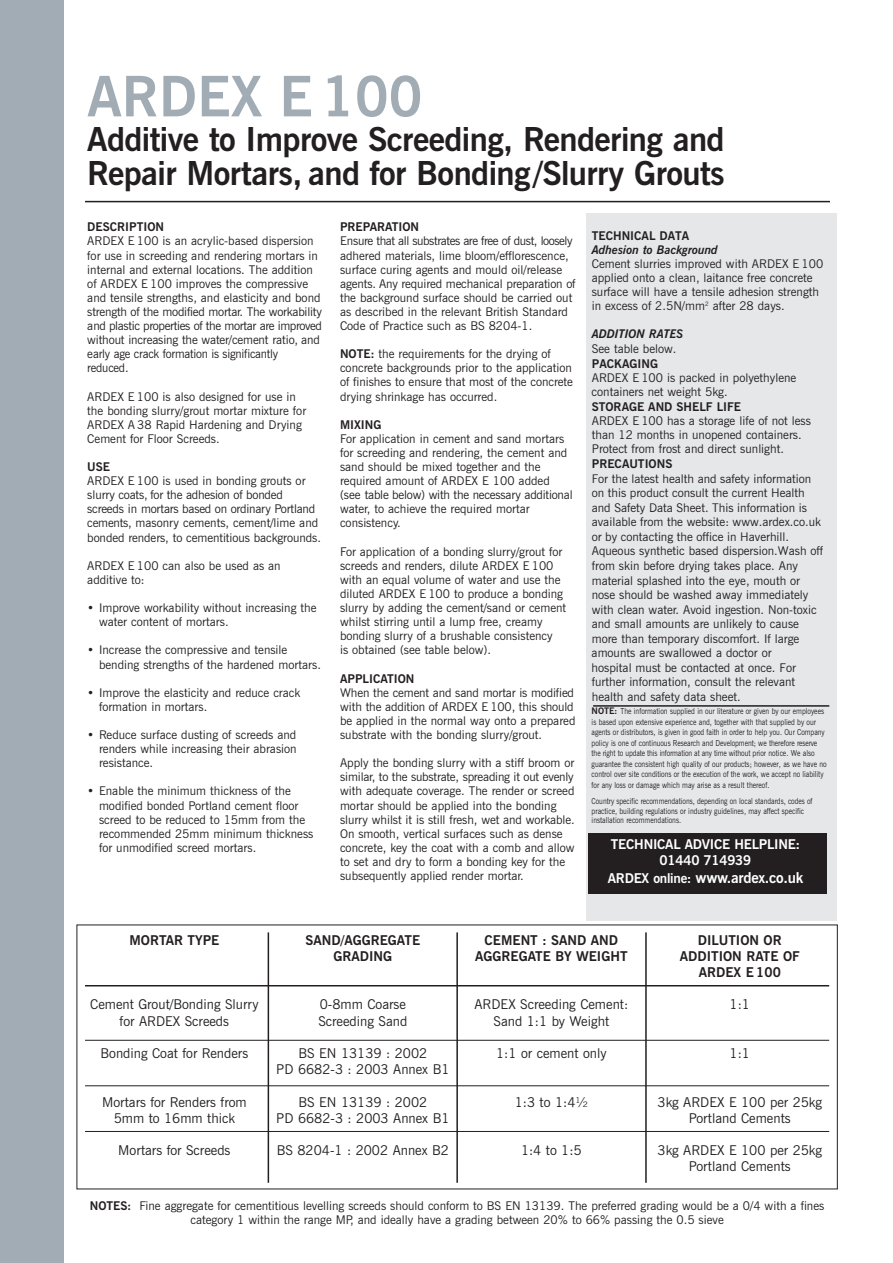
<style>
.page{position:relative;width:893px;height:1263px;background:#fff}
.page>*{position:absolute;margin:0;border:0;box-sizing:border-box;transform-origin:0 0}
.t1{font:700 55.65px "News Gothic BT";color:#a2acb4}
.t2{font:700 33px/34.5px "News Gothic BT";letter-spacing:-.02em;color:#231f20}
.t3{font:700 15px "News Gothic BT";letter-spacing:-.02em;color:#fff}
.t4{font:13.5px/16.2px "News Gothic BT";color:#231f20;text-align:center}
.t5{font:700 13.5px/16.2px "News Gothic BT";color:#231f20;text-align:center}
.t6{font:700 13.5px/16.6px "News Gothic BT";letter-spacing:-.02em;color:#fff;text-align:center}
.t7{font:12px/14.1px "News Gothic BT";color:#231f20}
.t8{font:700 12px "News Gothic BT";color:#231f20}
.t9{font:italic 700 12px "News Gothic BT";color:#231f20}
.t10{font:8.25px/10.5px "News Gothic BT";color:#231f20;scale:.85 1}
.s1{font-weight:700}
.s2{font-family:"News Goth BT"}
.s3{font-weight:700;font-size:9px}
.s4{font-size:13.5px}
</style>
<div class="page">
<div style="left:586px;top:214px;width:251px;height:707px;background:#e5e7e9"></div>
<div style="left:0;top:0;width:64px;height:1263px;background:#a2acb4"></div>
<hr style="left:85px;top:201px;width:745px;height:1px;background:#231f20">
<hr style="left:593px;top:705px;width:236px;height:2px;background:#231f20">
<div style="left:589px;top:833px;width:238px;height:61px;background:#231f20"></div>
<hr style="left:85px;top:985px;width:744px;height:1px;background:#231f20">
<hr style="left:85px;top:1040px;width:744px;height:1px;background:#231f20">
<hr style="left:85px;top:1085px;width:744px;height:1px;background:#231f20">
<hr style="left:85px;top:1131px;width:744px;height:1px;background:#231f20">
<hr style="left:268px;top:932px;width:1px;height:251px;background:#231f20">
<hr style="left:456px;top:932px;width:2px;height:251px;background:#231f20">
<hr style="left:645px;top:932px;width:2px;height:251px;background:#231f20">
<h1 class="t1" style="left:87px;top:76px;width:337px">ARDEX E 100</h1>
<h2 class="t2" style="left:87px;top:126px;width:639px">Additive to Improve Screeding, Rendering and<br>Repair Mortars, and for Bonding/Slurry Grouts</h2>
<p class="t8" style="left:87px;top:223px;width:78px">DESCRIPTION</p>
<p class="t7" style="left:87px;top:235px;width:236px">ARDEX E 100 is an acrylic-based dispersion for use in screeding and rendering mortars in internal and external locations. The addition of ARDEX E 100 improves the compressive and tensile strengths, and elasticity and bond strength of the modified mortar. The workability and plastic properties of the mortar are improved without increasing the water/cement ratio, and early age crack formation is significantly reduced.</p>
<p class="t7" style="left:87px;top:390px;width:220px">ARDEX E 100 is also designed for use in the bonding slurry/grout mortar mixture for ARDEX A 38 Rapid Hardening and Drying Cement for Floor Screeds.</p>
<p class="t8" style="left:87px;top:462px;width:24px">USE</p>
<p class="t7" style="left:87px;top:475px;width:235px">ARDEX E 100 is used in bonding grouts or slurry coats, for the adhesion of bonded screeds in mortars based on ordinary Portland cements, masonry cements, cement/lime and bonded renders, to cementitious backgrounds.</p>
<p class="t7" style="left:87px;top:559px;width:195px">ARDEX E 100 can also be used as an additive to:</p>
<p class="t7" style="left:99px;top:602px;width:219px;text-indent:-12px">• Improve workability without increasing the water content of mortars.</p>
<p class="t7" style="left:99px;top:644px;width:223px;text-indent:-12px">• Increase the compressive and tensile bending strengths of the hardened mortars.</p>
<p class="t7" style="left:99px;top:686px;width:203px;text-indent:-12px">• Improve the elasticity and reduce crack formation in mortars.</p>
<p class="t7" style="left:99px;top:729px;width:199px;text-align:justify;text-indent:-12px">• Reduce surface dusting of screeds and renders while increasing their abrasion resistance.</p>
<p class="t7" style="left:99px;top:785px;width:216px;text-indent:-12px">• Enable the minimum thickness of the modified bonded Portland cement floor screed to be reduced to 15mm from the recommended 25mm minimum thickness for unmodified screed mortars.</p>
<p class="t8" style="left:340px;top:223px;width:81px">PREPARATION</p>
<p class="t7" style="left:340px;top:235px;width:237px">Ensure that all substrates are free of dust, loosely adhered materials, lime bloom/efflorescence, surface curing agents and mould oil/release agents. Any required mechanical preparation of the background surface should be carried out as described in the relevant British Standard Code of Practice such as BS 8204-1.</p>
<p class="t7" style="left:340px;top:348px;width:234px"><span class="s1">NOTE:</span> the requirements for the drying of concrete backgrounds prior to the application of finishes to ensure that most of the concrete drying shrinkage has occurred.</p>
<p class="t8" style="left:340px;top:420px;width:43px">MIXING</p>
<p class="t7" style="left:340px;top:433px;width:234px">For application in cement and sand mortars for screeding and rendering, the cement and sand should be mixed together and the required amount of ARDEX E 100 added (see table below) with the necessary additional water, to achieve the required mortar consistency.</p>
<p class="t7" style="left:340px;top:545px;width:228px">For application of a bonding slurry/grout for screeds and renders, dilute ARDEX E 100 with an equal volume of water and use the diluted ARDEX E 100 to produce a bonding slurry by adding the cement/sand or cement whilst stirring until a lump free, creamy bonding slurry of a brushable consistency<br>is obtained (see table below).</p>
<p class="t8" style="left:340px;top:674px;width:76px">APPLICATION</p>
<p class="t7" style="left:340px;top:686px;width:237px">When the cement and sand mortar is modified with the addition of ARDEX E 100, this should be applied in the normal way onto a prepared substrate with the bonding slurry/grout.</p>
<p class="t7" style="left:340px;top:757px;width:236px">Apply the bonding slurry with a stiff broom or similar, to the substrate, spreading it out evenly with adequate coverage. The render or screed mortar should be applied into the bonding slurry whilst it is still fresh, wet and workable.<br>On smooth, vertical surfaces such as dense concrete, key the coat with a comb and allow to set and dry to form a bonding key for the subsequently applied render mortar.</p>
<p class="t8" style="left:592px;top:231px;width:99px">TECHNICAL DATA</p>
<p class="t9" style="left:592px;top:245px;width:128px">Adhesion to Background</p>
<p class="t7" style="left:592px;top:257px;width:233px">Cement slurries improved with ARDEX E 100 applied onto a clean, laitance free concrete surface will have a tensile adhesion strength in excess of 2.5N/mm<sup>2</sup> after 28 days.</p>
<p class="t9" style="left:592px;top:330px;width:93px">ADDITION RATES</p>
<p class="t7" style="left:592px;top:342px;width:86px">See table below.</p>
<p class="t8" style="left:592px;top:359px;width:68px">PACKAGING</p>
<p class="t7" style="left:592px;top:371px;width:206px">ARDEX E 100 is packed in polyethylene containers net weight 5kg.</p>
<p class="t8" style="left:592px;top:402px;width:151px">STORAGE AND SHELF LIFE</p>
<p class="t7" style="left:592px;top:414px;width:221px">ARDEX E 100 has a storage life of not less than 12 months in unopened containers.<br>Protect from frost and direct sunlight.</p>
<p class="t8" style="left:592px;top:460px;width:82px">PRECAUTIONS</p>
<p class="t7" style="left:592px;top:471px;width:233px;line-height:14.5px">For the latest health and safety information on this product consult the current Health and Safety Data Sheet. This information is available from the website: www.ardex.co.uk or by contacting the office in Haverhill.<br>Aqueous synthetic based dispersion.Wash off from skin before drying takes place. Any material splashed into the eye, mouth or nose should be washed away immediately with clean water. Avoid ingestion. Non-toxic and small amounts are unlikely to cause more than temporary discomfort<span class="s2">.</span> If large amounts are swallowed a doctor or<br>hospital must be contacted at once. For further information, consult the relevant health and safety data sheet.</p>
<p class="t10" style="left:592px;top:707px;width:278px"><span class="s3">NOTE:</span> The information supplied in our literature or given by our employees is based upon extensive experience and, together with that supplied by our agents or distributors, is given in good faith in order to help you. Our Company policy is one of continuous Research and Development; we therefore reserve the right to update this information at any time without prior notice. We also guarantee the consistent high quality of our products; however, as we have no control over site conditions or the execution of the work, we accept no liability for any loss or damage which may arise as a result thereof.</p>
<p class="t10" style="left:592px;top:797px;width:261px;line-height:9.6px">Country specific recommendations, depending on local standards, codes of practice, building regulations or industry guidelines, may affect specific installation recommendations.</p>
<p class="t6" style="left:611px;top:837px;width:191px">TECHNICAL ADVICE HELPLINE:<br>01440 714939</p>
<p class="t3" style="left:608px;top:872px;width:197px"><span class="s4">ARDEX online:</span> www.ardex.co.uk</p>
<p class="t5" style="left:680px;top:933px;width:121px">DILUTION OR<br>ADDITION RATE OF<br>ARDEX E 100</p>
<p class="t4" style="left:730px;top:998px;width:22px">1:1</p>
<p class="t4" style="left:730px;top:1046px;width:22px">1:1</p>
<p class="t4" style="left:657px;top:1095px;width:166px">3kg ARDEX E 100 per 25kg<br>Portland Cements</p>
<p class="t4" style="left:657px;top:1143px;width:166px">3kg ARDEX E 100 per 25kg<br>Portland Cements</p>
<p class="t7" style="left:90px;top:1200px;width:736px;text-align:center"><span class="s1">NOTES:</span> Fine aggregate for cementitious levelling screeds should conform to BS EN 13139. The preferred grading would be a 0/4 with a fines category 1 within the range MP, and ideally have a grading between 20% to 66% passing the 0.5 sieve</p>
<p class="t5" style="left:129px;top:933px;width:91px">MORTAR TYPE</p>
<p class="t5" style="left:306px;top:933px;width:116px">SAND/AGGREGATE<br>GRADING</p>
<p class="t4" style="left:318px;top:998px;width:91px;text-align:left">0-8mm Coarse<br>Screeding Sand</p>
<p class="t4" style="left:276px;top:1046px;width:175px">BS EN 13139 : 2002<br>PD 6682-3 : 2003 Annex B1</p>
<p class="t4" style="left:276px;top:1095px;width:175px">BS EN 13139 : 2002<br>PD 6682-3 : 2003 Annex B1</p>
<p class="t4" style="left:277px;top:1143px;width:174px">BS 8204-1 : 2002 Annex B2</p>
<p class="t5" style="left:475px;top:933px;width:154px">CEMENT : SAND AND<br>AGGREGATE BY WEIGHT</p>
<p class="t4" style="left:474px;top:998px;width:155px">ARDEX Screeding Cement:<br>Sand 1:1 by Weight</p>
<p class="t4" style="left:496px;top:1046px;width:112px">1:1 or cement only</p>
<p class="t4" style="left:515px;top:1095px;width:75px">1:3 to 1:4½</p>
<p class="t4" style="left:521px;top:1143px;width:62px">1:4 to 1:5</p>
<p class="t4" style="left:90px;top:998px;width:170px">Cement Grout/Bonding Slurry for ARDEX Screeds</p>
<p class="t4" style="left:101px;top:1046px;width:149px">Bonding Coat for Renders</p>
<p class="t4" style="left:102px;top:1095px;width:146px">Mortars for Renders from<br>5mm to 16mm thick</p>
<p class="t4" style="left:118px;top:1143px;width:114px">Mortars for Screeds</p>
</div>
